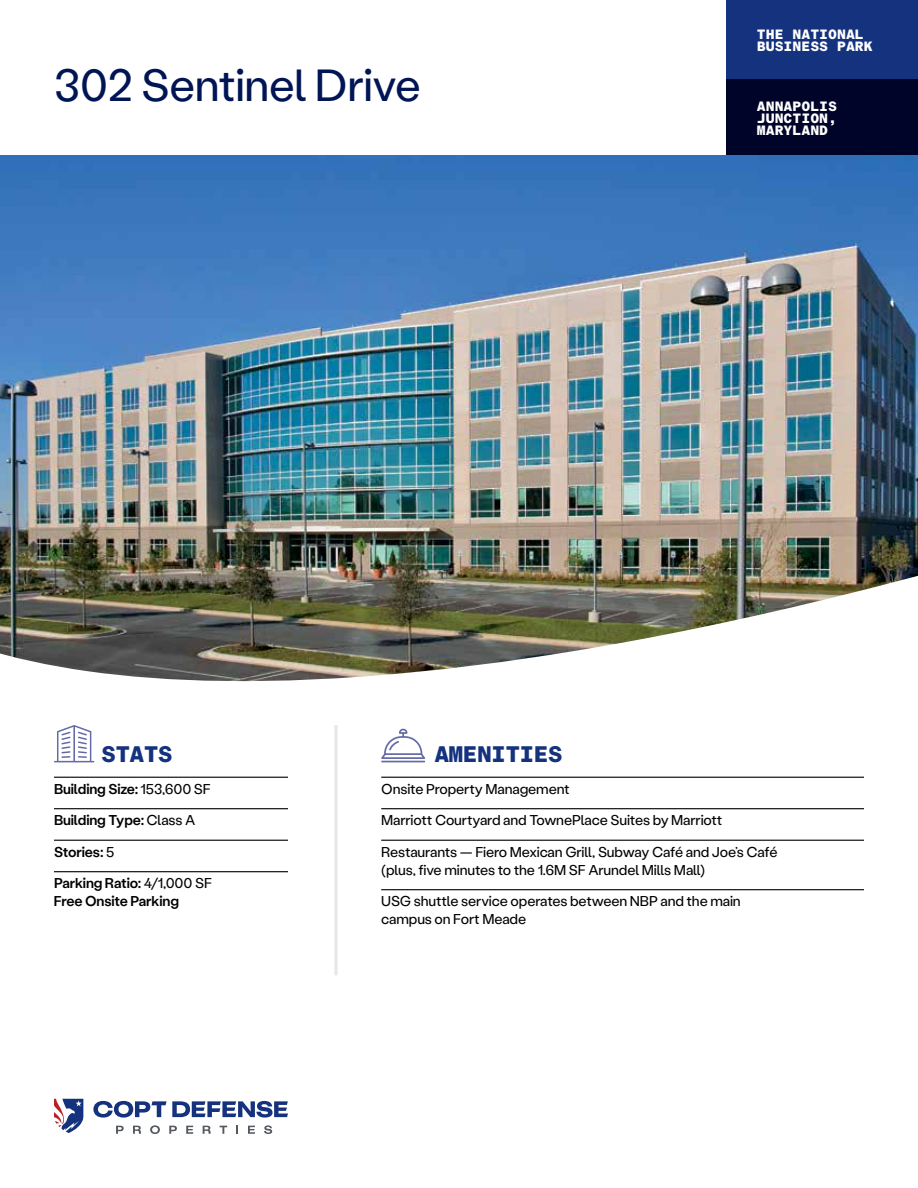
<style>
.page{position:relative;width:918px;height:1188px;background:#fff}
.page>*{position:absolute;margin:0;border:0;box-sizing:border-box;transform-origin:0 0}
.t1{font:45px "Stabil Grotesk";letter-spacing:-.01em;color:#001554}
.t2{font:800 22.5px "Grosa Mono";letter-spacing:-.03em;color:#14327d}
.t3{font:14.25px/18px "Stabil Grotesk";letter-spacing:-.01em;color:#000}
.t4{font:500 14.25px/18px "Stabil Grotesk";letter-spacing:-.01em;color:#000}
.t5{font:800 13.5px/12px "Grosa Mono";color:#fff}
.s1{font-weight:400}
</style>
<div class="page">
<div style="left:727px;top:0;width:191px;height:158px;background:#14327d"></div>
<div style="left:727px;top:79px;width:191px;height:82px;background:#000429"></div>
<img style="left:0;top:156px;width:918px;height:317px">
<img style="left:0;top:473px;width:918px;height:400px">
<svg style="left:328px;top:622px;width:590px;height:269px"></svg>
<svg style="left:93px;top:1101px;width:195px;height:17px"></svg>
<svg style="left:116px;top:1126px;width:8px;height:8px"></svg>
<svg style="left:133px;top:1126px;width:8px;height:8px"></svg>
<svg style="left:150px;top:1125px;width:10px;height:9px"></svg>
<svg style="left:169px;top:1126px;width:8px;height:8px"></svg>
<svg style="left:186px;top:1126px;width:7px;height:8px"></svg>
<svg style="left:203px;top:1126px;width:8px;height:8px"></svg>
<svg style="left:220px;top:1126px;width:7px;height:8px"></svg>
<svg style="left:248px;top:1126px;width:7px;height:8px"></svg>
<svg style="left:264px;top:1125px;width:8px;height:9px"></svg>
<svg style="left:54px;top:1099px;width:30px;height:34px"></svg>
<hr style="left:54px;top:777px;width:234px;height:1px;background:#000">
<hr style="left:54px;top:808px;width:234px;height:1px;background:#000">
<hr style="left:54px;top:840px;width:234px;height:1px;background:#000">
<hr style="left:54px;top:871px;width:234px;height:1px;background:#000">
<hr style="left:381px;top:777px;width:483px;height:1px;background:#000">
<hr style="left:381px;top:808px;width:483px;height:1px;background:#000">
<hr style="left:381px;top:840px;width:483px;height:1px;background:#000">
<hr style="left:381px;top:889px;width:483px;height:1px;background:#000">
<hr style="left:334px;top:725px;width:4px;height:250px;background:#ecedee">
<svg style="left:54px;top:725px;width:41px;height:37px"></svg>
<svg style="left:381px;top:729px;width:44px;height:33px"></svg>
<h1 class="t1" style="left:54px;top:55px;width:368px">302 Sentinel Drive</h1>
<p class="t5" style="left:757px;top:28px;width:117px">THE NATIONAL<br>BUSINESS PARK</p>
<p class="t5" style="left:757px;top:100px;width:82px;text-align:justify">ANNAPOLIS JUNCTION, MARYLAND</p>
<h2 class="t2" style="left:101px;top:741px;width:73px">STATS</h2>
<p class="t4" style="left:54px;top:779px;width:158px">Building Size: <span class="s1">153,600 SF</span></p>
<p class="t4" style="left:54px;top:811px;width:143px">Building Type: <span class="s1">Class A</span></p>
<p class="t4" style="left:54px;top:842px;width:62px">Stories: <span class="s1">5</span></p>
<p class="t4" style="left:54px;top:874px;width:160px">Parking Ratio: <span class="s1">4/1,000 SF<br></span>Free Onsite Parking</p>
<h2 class="t2" style="left:434px;top:741px;width:130px">AMENITIES</h2>
<p class="t3" style="left:381px;top:779px;width:190px">Onsite Property Management</p>
<p class="t3" style="left:381px;top:811px;width:343px">Marriott Courtyard and TownePlace Suites by Marriott</p>
<p class="t3" style="left:381px;top:842px;width:398px">Restaurants — Fiero Mexican Grill, Subway Café and Joe’s Café (plus, five minutes to the 1.6M SF Arundel Mills Mall)</p>
<p class="t3" style="left:381px;top:892px;width:361px">USG shuttle service operates between NBP and the main campus on Fort Meade</p>
</div>
